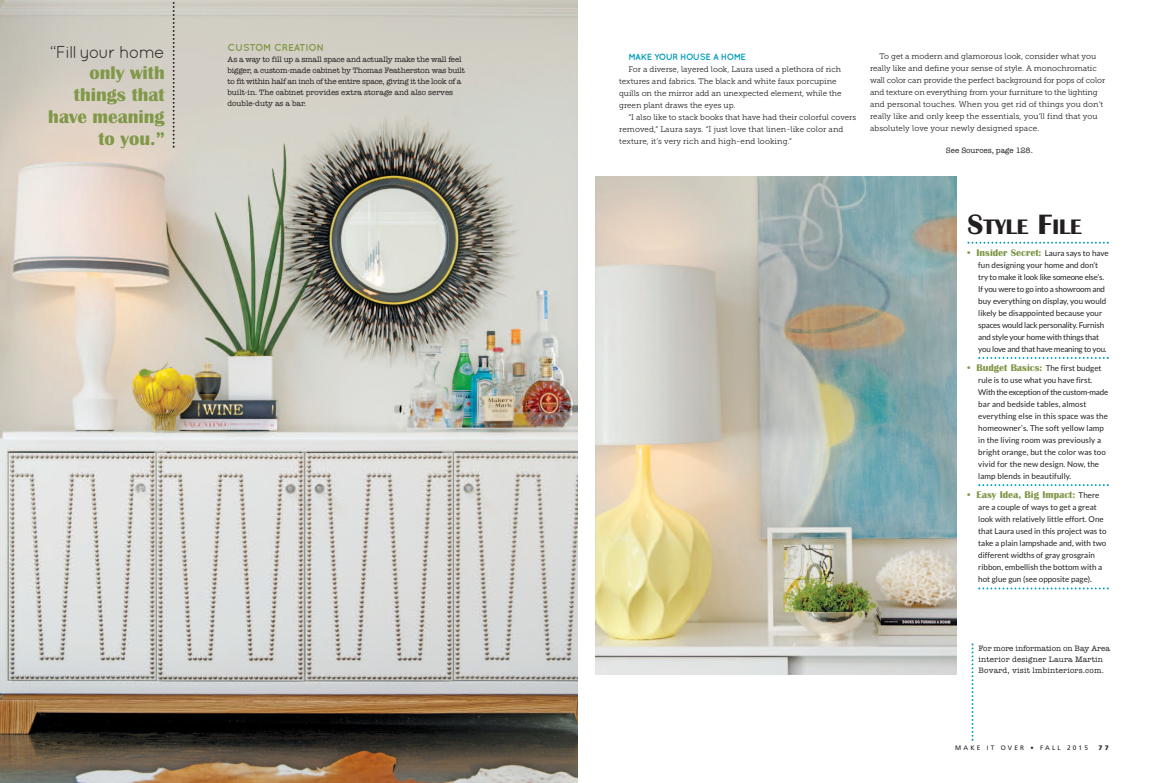
<style>
.page{position:relative;width:1152px;height:783px;background:#fff}
.page>*{position:absolute;margin:0;border:0;box-sizing:border-box;transform-origin:0 0}
.t1{font:700 21.8px "Britannic";color:#231f20}
.t2{font:700 19px/21.7px "Britannic";color:#809848;text-align:right}
.t3{font:17.2px "Quicksand";letter-spacing:-.05em;color:#231f20}
.t4{font:700 10px "Britannic";color:#809848}
.t5{font:700 10px "Quicksand";letter-spacing:-.015em;color:#809848}
.t6{font:700 9px "Quicksand";letter-spacing:-.065em;color:#009cbd}
.t7{font:8px/12px "Museo Slab 300";color:#231f20}
.t8{font:8px/12px "Lato";color:#231f20}
.t9{font:8px/11px "American Typewriter";color:#231f20}
.t10{font:8px/12px "Lato";letter-spacing:-.025em;color:#231f20}
.t11{font:8px/11px "American Typewriter";letter-spacing:.025em;color:#231f20}
.t12{font:6.5px "Frutiger";letter-spacing:.33em;color:#231f20}
.t13{font:900 6.5px "Frutiger";color:#231f20}
.s1{font-size:29px}
.s2{font-family:"Lato";font-weight:400;font-size:8px;color:#231f20}
</style>
<div class="page">
<img style="left:595px;top:176px;width:361px;height:498px">
<img style="left:0;top:0;width:577px;height:783px">
<svg style="left:968px;top:242px;width:141px;height:2px"></svg>
<svg style="left:978px;top:357px;width:131px;height:2px"></svg>
<svg style="left:978px;top:484px;width:131px;height:2px"></svg>
<svg style="left:978px;top:587px;width:131px;height:2px"></svg>
<svg style="left:972px;top:643px;width:2px;height:98px"></svg>
<svg style="left:173px;top:0;width:2px;height:148px"></svg>
<h3 class="t3" style="left:50px;top:46px;width:117px">“Fill your home</h3>
<h2 class="t2" style="left:48px;top:62px;width:118px">only with things that have meaning to you.”</h2>
<p class="t5" style="left:227px;top:44px;width:98px">CUSTOM CREATION</p>
<p class="t9" style="left:227px;top:53px;width:239px">As a way to fill up a small space and actually make the wall feel bigger, a custom-made cabinet by Thomas Featherston was built to fit within half an inch of the entire space, giving it the look of a built-in. The cabinet provides extra storage and also serves double-duty as a bar.</p>
<p class="t6" style="left:629px;top:54px;width:119px">MAKE YOUR HOUSE A HOME</p>
<p class="t7" style="left:619px;top:64px;width:224px;text-indent:9px">For a diverse, layered look, Laura used a plethora of rich textures and fabrics. The black and white faux porcupine quills on the mirror add an unexpected element, while the green plant draws the eyes up.</p>
<p class="t7" style="left:619px;top:112px;width:239px;text-indent:9px">“I also like to stack books that have had their colorful covers removed,” Laura says. “I just love that linen-like color and texture, it’s very rich and high-end looking.”</p>
<p class="t7" style="left:870px;top:51px;width:237px;text-indent:9px">To get a modern and glamorous look, consider what you really like and define your sense of style. A monochromatic wall color can provide the perfect background for pops of color and texture on everything from your furniture to the lighting and personal touches. When you get rid of things you don’t really like and only keep the essentials, you’ll find that you absolutely love your newly designed space.</p>
<p class="t9" style="left:946px;top:145px;width:88px">See Sources, page 128.</p>
<h1 class="t1" style="left:968px;top:213px;width:116px"><span class="s1">S</span>TYLE <span class="s1">F</span>ILE</h1>
<p class="t4" style="left:968px;top:247px;width:143px">• Insider Secret: <span class="s2">Laura says to have</span></p>
<p class="t10" style="left:978px;top:259px;width:130px">fun designing your home and don’t try to make it look like someone else’s.<br>If you were to go into a showroom and buy everything on display, you would likely be disappointed because your spaces would lack personality. Furnish and style your home with things that you love and that have meaning to you.</p>
<p class="t4" style="left:968px;top:362px;width:136px">• Budget Basics: <span class="s2">The first budget</span></p>
<p class="t8" style="left:978px;top:374px;width:132px">rule is to use what you have first.<br>With the exception of the custom-made bar and bedside tables, almost everything else in this space was the homeowner’s. The soft yellow lamp in the living room was previously a bright orange, but the color was too vivid for the new design. Now, the lamp blends in beautifully.</p>
<p class="t4" style="left:968px;top:489px;width:133px">• Easy Idea, Big Impact: <span class="s2">There</span></p>
<p class="t8" style="left:978px;top:501px;width:130px">are a couple of ways to get a great look with relatively little effort. One that Laura used in this project was to take a plain lampshade and, with two different widths of gray grosgrain ribbon, embellish the bottom with a hot glue gun (see opposite page).</p>
<p class="t11" style="left:978px;top:643px;width:133px">For more information on Bay Area interior designer Laura Martin<br>Bovard, visit lmbinteriors.com.</p>
<p class="t12" style="left:955px;top:745px;width:134px">MAKE IT OVER • FALL 2015</p>
<p class="t13" style="left:1098px;top:745px;width:12px">7 7</p>
</div>
